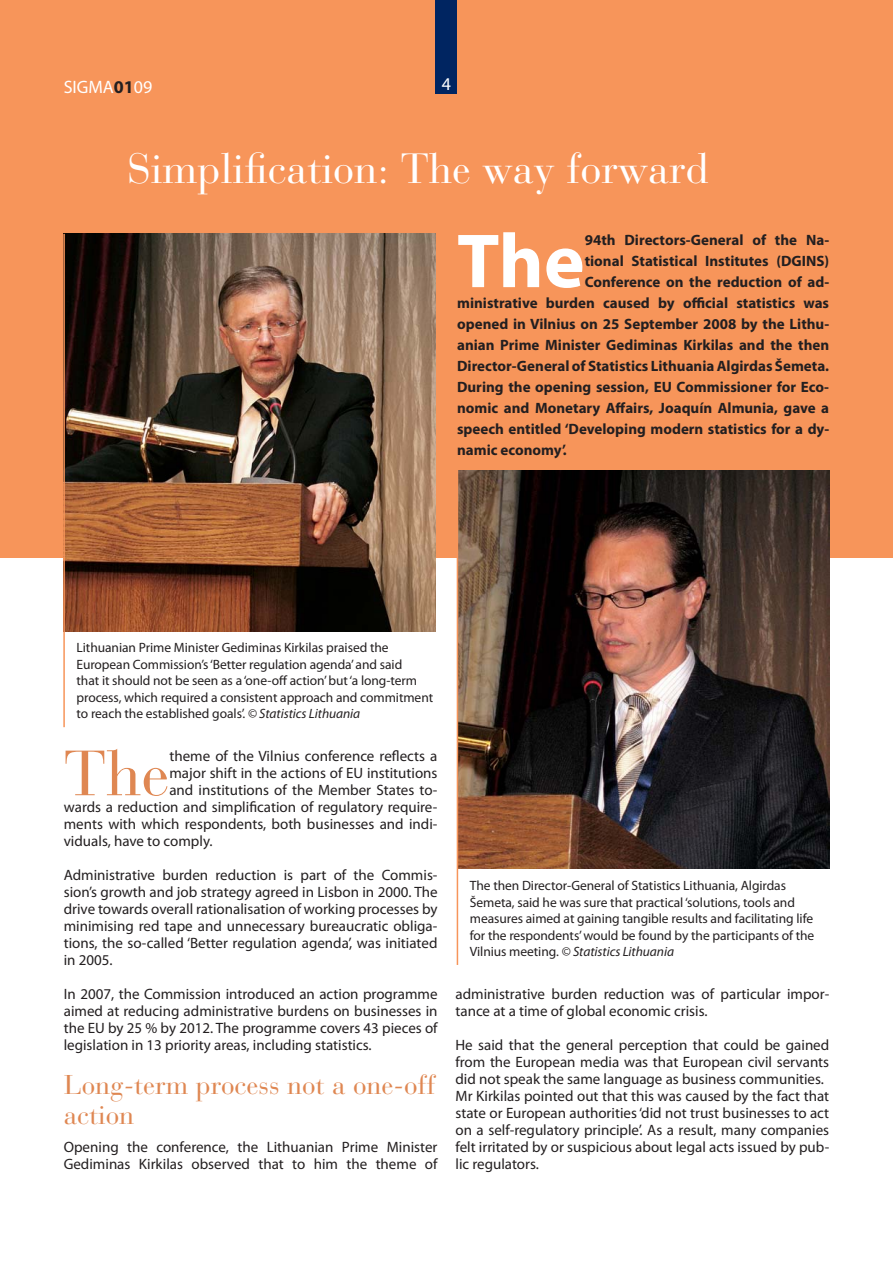
<style>
.page{position:relative;width:893px;height:1263px;background:#fff}
.page>*{position:absolute;margin:0;border:0;box-sizing:border-box;transform-origin:0 0}
.t1{font:700 77.25px "Myriad Pro";color:#fff}
.t2{font:63.3px "Bauer Bodoni";color:#df8752}
.t3{font:42px "Bauer Bodoni";color:#fff}
.t4{font:27px/30px "Bauer Bodoni";color:#df8752}
.t5{font:18px "Myriad Pro";color:#fff}
.t6{font:15px/17px "Myriad Pro";color:#231f20}
.t7{font:700 15px "Myriad Pro";color:#231f20}
.t8{font:13.5px/16.5px "Myriad Pro";letter-spacing:-.005em;color:#231f20}
.s1{font-weight:700;color:#231f20}
.s2{font-style:italic}
</style>
<div class="page">
<div style="left:0;top:0;width:893px;height:557px;background:#f7955a"></div>
<img style="left:65px;top:234px;width:371px;height:397px">
<img style="left:458px;top:471px;width:371px;height:397px">
<hr style="left:63px;top:234px;width:2px;height:493px;background:#f7955a">
<hr style="left:457px;top:466px;width:1px;height:499px;background:#f7955a">
<div style="left:436px;top:0;width:21px;height:94px;background:#002561"></div>
<p class="t5" style="left:64px;top:80px;width:90px">SIGMA<span class="s1">01</span>09</p>
<p class="t5" style="left:442px;top:77px;width:11px">4</p>
<h3 class="t3" style="left:128px;top:152px;width:582px">Simplification: The way forward</h3>
<h1 class="t1" style="left:457px;top:232px;width:129px">The</h1>
<p class="t7" style="left:585px;top:234px;width:246px">94th Directors-General of the Na-</p>
<p class="t7" style="left:585px;top:255px;width:246px">tional Statistical Institutes (DGINS)</p>
<p class="t7" style="left:585px;top:276px;width:246px">Conference on the reduction of ad-</p>
<p class="t7" style="left:457px;top:297px;width:374px">ministrative burden caused by official statistics was</p>
<p class="t7" style="left:457px;top:318px;width:374px">opened in Vilnius on 25 September 2008 by the Lithu-</p>
<p class="t7" style="left:457px;top:339px;width:374px">anian Prime Minister Gediminas Kirkilas and the then</p>
<p class="t7" style="left:457px;top:360px;width:374px">Director-General of Statistics Lithuania Algirdas Šemeta.</p>
<p class="t7" style="left:457px;top:381px;width:373px">During the opening session, EU Commissioner for Eco-</p>
<p class="t7" style="left:457px;top:402px;width:374px">nomic and Monetary Affairs, Joaquín Almunia, gave a</p>
<p class="t7" style="left:457px;top:423px;width:374px">speech entitled ‘Developing modern statistics for a dy-</p>
<p class="t7" style="left:457px;top:444px;width:111px">namic economy’.</p>
<p class="t8" style="left:77px;top:641px;width:358px">Lithuanian Prime Minister Gediminas Kirkilas praised the European Commission’s ‘Better regulation agenda’ and said<br>that it should not be seen as a ‘one-off action’ but ‘a long-term process, which required a consistent approach and commitment to reach the established goals’. <span class="s2">© Statistics Lithuania</span></p>
<h2 class="t2" style="left:64px;top:749px;width:107px">The</h2>
<p class="t6" style="left:169px;top:749px;width:270px">theme of the Vilnius conference reflects a</p>
<p class="t6" style="left:169px;top:766px;width:270px">major shift in the actions of EU institutions</p>
<p class="t6" style="left:169px;top:783px;width:270px">and institutions of the Member States to-</p>
<p class="t6" style="left:64px;top:800px;width:375px">wards a reduction and simplification of regulatory require-</p>
<p class="t6" style="left:64px;top:817px;width:375px">ments with which respondents, both businesses and indi-</p>
<p class="t6" style="left:64px;top:834px;width:150px">viduals, have to comply.</p>
<p class="t6" style="left:64px;top:868px;width:375px;text-align:justify">Administrative burden reduction is part of the Commis&shy;sion’s growth and job strategy agreed in Lisbon in 2000. The drive towards overall rationalisation of working processes by minimising red tape and unnecessary bureaucratic obliga&shy;tions, the so-called ‘Better regulation agenda’, was initiated in 2005.</p>
<p class="t6" style="left:64px;top:987px;width:375px;text-align:justify">In 2007, the Commission introduced an action programme aimed at reducing administrative burdens on businesses in the EU by 25 % by 2012. The programme covers 43 pieces of legislation in 13 priority areas, including statistics.</p>
<h3 class="t4" style="left:64px;top:1073px;width:373px">Long-term process not a one-off action</h3>
<p class="t6" style="left:64px;top:1140px;width:375px">Opening the conference, the Lithuanian Prime Minister<br>Gediminas Kirkilas observed that to him the theme of</p>
<p class="t8" style="left:470px;top:879px;width:346px">The then Director-General of Statistics Lithuania, Algirdas Šemeta, said he was sure that practical ‘solutions, tools and measures aimed at gaining tangible results and facilitating life for the respondents’ would be found by the participants of the Vilnius meeting. <span class="s2">© Statistics Lithuania</span></p>
<p class="t6" style="left:455px;top:987px;width:375px">administrative burden reduction was of particular impor&shy;tance at a time of global economic crisis.</p>
<p class="t6" style="left:455px;top:1038px;width:375px">He said that the general perception that could be gained from the European media was that European civil servants did not speak the same language as business communities.<br>Mr Kirkilas pointed out that this was caused by the fact that state or European authorities ‘did not trust businesses to act on a self-regulatory principle’. As a result, many companies felt irritated by or suspicious about legal acts issued by pub&shy;lic regulators.</p>
</div>
